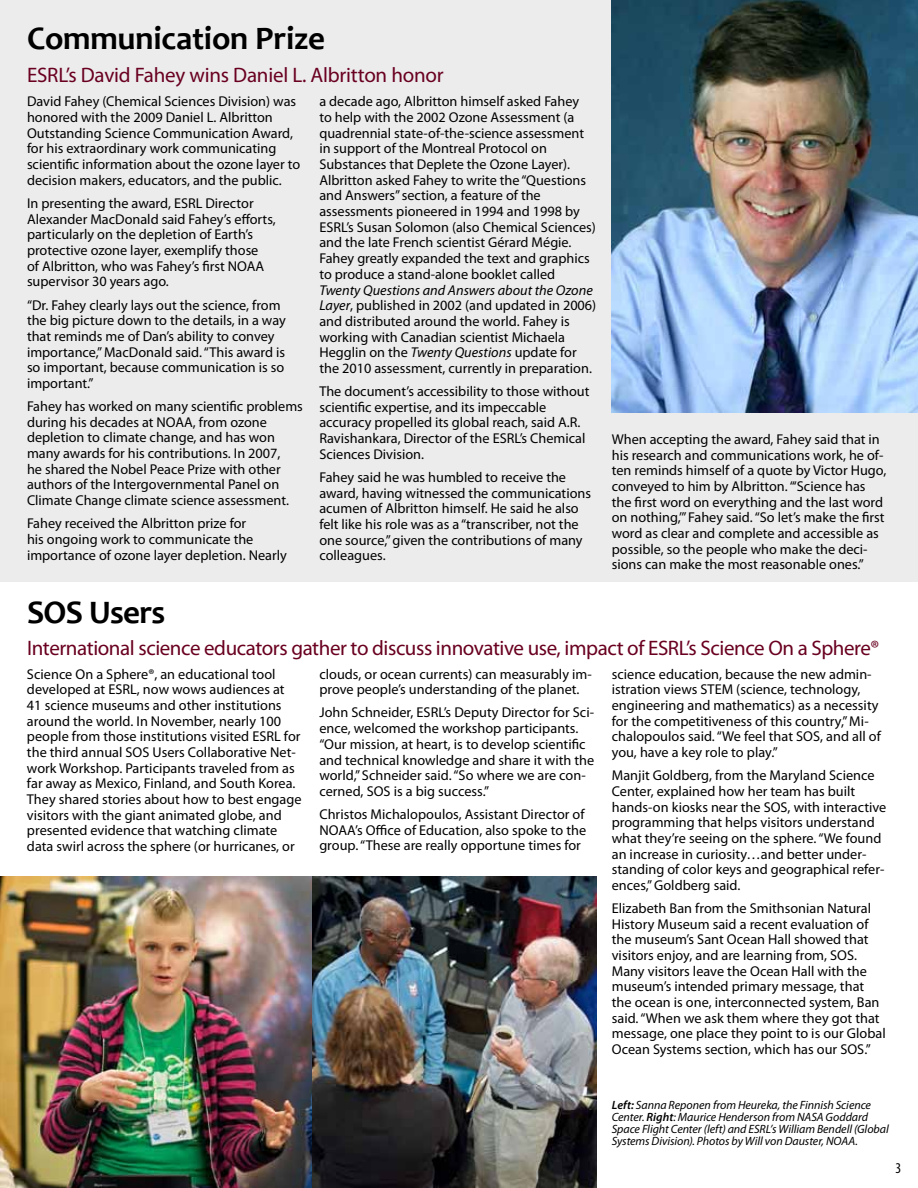
<style>
.page{position:relative;width:918px;height:1188px;background:#fff}
.page>*{position:absolute;margin:0;border:0;box-sizing:border-box;transform-origin:0 0}
.t1{font:700 33px "Candara";letter-spacing:-.005em;color:#000}
.t2{font:21px "Myriad Pro";letter-spacing:-.02em;color:#690020}
.t3{font:condensed 15px "Myriad Pro";color:#000}
.t4{font:14.25px/15.6px "Myriad Pro";color:#000}
.t5{font:italic 12px/12px "Myriad Pro";letter-spacing:-.005em;color:#000}
.s1{font-style:italic}
.s2{font-weight:600}
</style>
<div class="page">
<div style="left:0;top:0;width:918px;height:582px;background:#ececed"></div>
<img style="left:612px;top:0;width:306px;height:413px">
<img style="left:0;top:876px;width:597px;height:312px">
<h1 class="t1" style="left:27px;top:19px;width:300px">Communication Prize</h1>
<h2 class="t2" style="left:27px;top:62px;width:418px">ESRL’s David Fahey wins Daniel L. Albritton honor</h2>
<p class="t4" style="left:27px;top:94px;width:275px">David Fahey (Chemical Sciences Division) was honored with the 2009 Daniel L. Albritton Outstanding Science Communication Award, for his extraordinary work communicating scientific information about the ozone layer to decision makers, educators, and the public.</p>
<p class="t4" style="left:27px;top:195px;width:250px">In presenting the award, ESRL Director Alexander MacDonald said Fahey’s efforts, particularly on the depletion of Earth’s protective ozone layer, exemplify those<br>of Albritton, who was Fahey’s first NOAA supervisor 30 years ago.</p>
<p class="t4" style="left:27px;top:297px;width:260px">“Dr. Fahey clearly lays out the science, from the big picture down to the details, in a way that reminds me of Dan’s ability to convey importance,” MacDonald said. “This award is so important, because communication is so important.”</p>
<p class="t4" style="left:27px;top:398px;width:277px">Fahey has worked on many scientific problems during his decades at NOAA, from ozone depletion to climate change, and has won many awards for his contributions. In 2007,<br>he shared the Nobel Peace Prize with other authors of the Intergovernmental Panel on Climate Change climate science assessment.</p>
<p class="t4" style="left:27px;top:515px;width:261px">Fahey received the Albritton prize for<br>his ongoing work to communicate the importance of ozone layer depletion. Nearly</p>
<p class="t4" style="left:319px;top:94px;width:278px">a decade ago, Albritton himself asked Fahey<br>to help with the 2002 Ozone Assessment (a quadrennial state-of-the-science assessment in support of the Montreal Protocol on Substances that Deplete the Ozone Layer).<br>Albritton asked Fahey to write the “Questions and Answers” section, a feature of the assessments pioneered in 1994 and 1998 by ESRL’s Susan Solomon (also Chemical Sciences) and the late French scientist Gérard Mégie.<br>Fahey greatly expanded the text and graphics to produce a stand-alone booklet called</p>
<p class="t4" style="left:319px;top:282px;width:278px"><span class="s1">Twenty Questions and Answers about the Ozone Layer</span>, published in 2002 (and updated in 2006) and distributed around the world. Fahey is working with Canadian scientist Michaela Hegglin on the <span class="s1">Twenty Questions</span> update for the 2010 assessment, currently in preparation.</p>
<p class="t4" style="left:319px;top:383px;width:272px">The document’s accessibility to those without scientific expertise, and its impeccable accuracy propelled its global reach, said A.R.<br>Ravishankara, Director of the ESRL’s Chemical Sciences Division.</p>
<p class="t4" style="left:319px;top:469px;width:273px">Fahey said he was humbled to receive the award, having witnessed the communications acumen of Albritton himself. He said he also felt like his role was as a “transcriber, not the one source,” given the contributions of many colleagues.</p>
<p class="t4" style="left:612px;top:431px;width:276px">When accepting the award, Fahey said that in his research and communications work, he of&shy;ten reminds himself of a quote by Victor Hugo, conveyed to him by Albritton. “‘Science has the first word on everything and the last word on nothing,’” Fahey said. “So let’s make the first word as clear and complete and accessible as possible, so the people who make the deci&shy;sions can make the most reasonable ones.”</p>
<h1 class="t1" style="left:27px;top:592px;width:140px">SOS Users</h1>
<h2 class="t2" style="left:27px;top:635px;width:854px">International science educators gather to discuss innovative use, impact of ESRL’s Science On a Sphere®</h2>
<p class="t4" style="left:27px;top:666px;width:276px">Science On a Sphere®, an educational tool developed at ESRL, now wows audiences at 41 science museums and other institutions around the world. In November, nearly 100 people from those institutions visited ESRL for the third annual SOS Users Collaborative Net&shy;work Workshop. Participants traveled from as far away as Mexico, Finland, and South Korea.<br>They shared stories about how to best engage visitors with the giant animated globe, and presented evidence that watching climate data swirl across the sphere (or hurricanes, or</p>
<p class="t4" style="left:319px;top:666px;width:274px">clouds, or ocean currents) can measurably im&shy;prove people’s understanding of the planet.</p>
<p class="t4" style="left:319px;top:705px;width:276px">John Schneider, ESRL’s Deputy Director for Sci&shy;ence, welcomed the workshop participants. “Our mission, at heart, is to develop scientific and technical knowledge and share it with the world,” Schneider said. “So where we are con&shy;cerned, SOS is a big success.”</p>
<p class="t4" style="left:319px;top:806px;width:268px;text-align:justify">Christos Michalopoulos, Assistant Director of NOAA’s Office of Education, also spoke to the group. “These are really opportune times for</p>
<p class="t4" style="left:612px;top:666px;width:271px">science education, because the new admin&shy;istration views STEM (science, technology, engineering and mathematics) as a necessity for the competitiveness of this country,” Mi&shy;chalopoulos said. “We feel that SOS, and all of you, have a key role to play.”</p>
<p class="t4" style="left:612px;top:767px;width:276px">Manjit Goldberg, from the Maryland Science Center, explained how her team has built hands-on kiosks near the SOS, with interactive programming that helps visitors understand what they’re seeing on the sphere. “We found an increase in curiosity…and better under&shy;standing of color keys and geographical refer&shy;ences,” Goldberg said.</p>
<p class="t4" style="left:612px;top:900px;width:275px">Elizabeth Ban from the Smithsonian Natural History Museum said a recent evaluation of the museum’s Sant Ocean Hall showed that visitors enjoy, and are learning from, SOS.<br>Many visitors leave the Ocean Hall with the museum’s intended primary message, that the ocean is one, interconnected system, Ban said. “When we ask them where they got that message, one place they point to is our Global Ocean Systems section, which has our SOS.”</p>
<p class="t5" style="left:612px;top:1099px;width:279px"><span class="s2">Left:</span> Sanna Reponen from Heureka, the Finnish Science Center. <span class="s2">Right</span>: Maurice Henderson from NASA Goddard Space Flight Center (left) and ESRL’s William Bendell (Global Systems Division). Photos by Will von Dauster, NOAA.</p>
<p class="t3" style="left:896px;top:1159px;width:7px">3</p>
</div>
